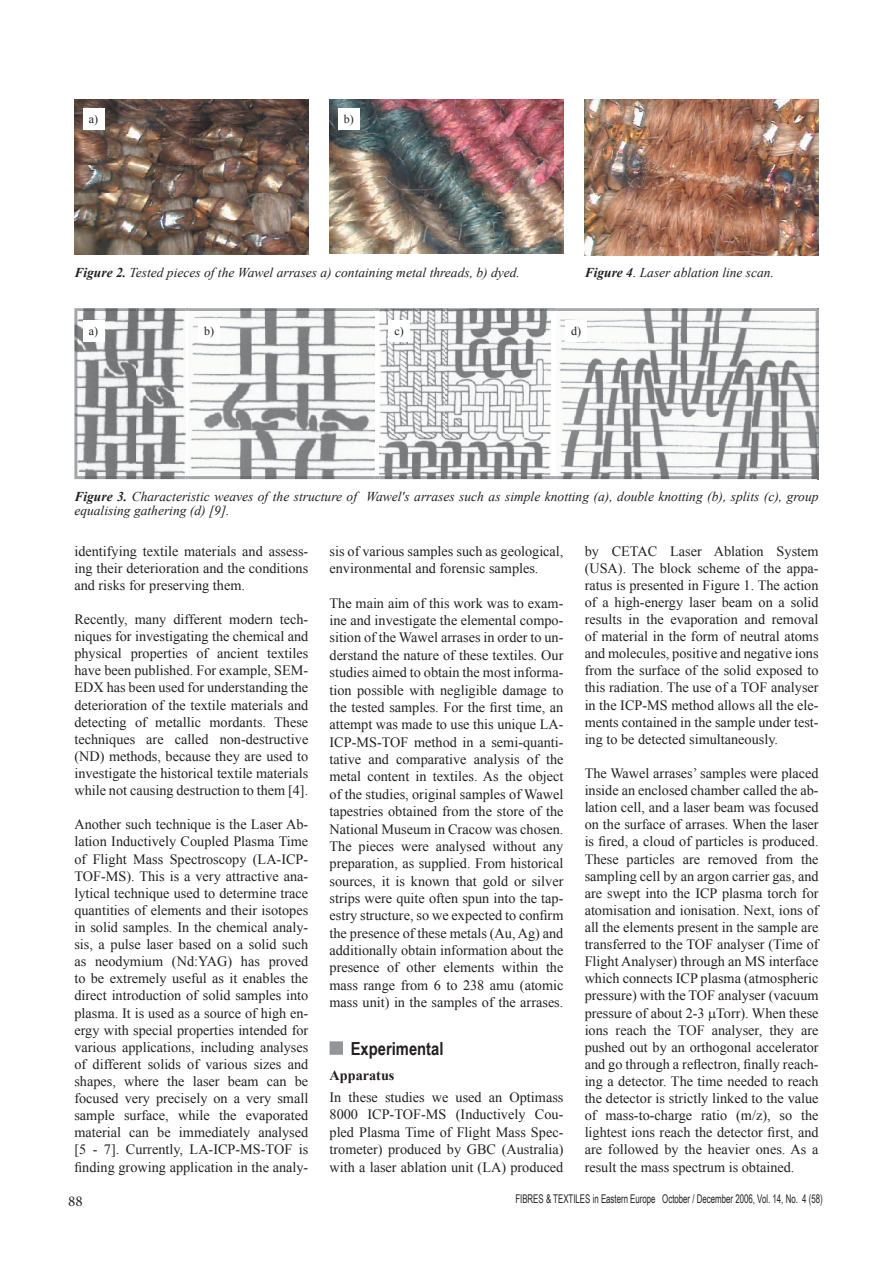
<style>
.page{position:relative;width:893px;height:1263px;background:#fff}
.page>*{position:absolute;margin:0;border:0;box-sizing:border-box;transform-origin:0 0}
.t1{font:700 18px "Arial Narrow";color:#231f20}
.t2{font:15px "Minion Pro";color:#231f20}
.t3{font:14.25px/17.1px "Times New Roman";color:#231f20;text-align:justify}
.t4{font:700 14.25px "Times New Roman";color:#231f20}
.t5{font:italic 13.5px/13.5px "Times New Roman";color:#231f20}
.t6{font:12px "Arial Narrow";color:#231f20;scale:.8 1}
.t7{font:12px "Times New Roman";color:#231f20}
.s1{font-weight:700}
.s2{color:#939598}
</style>
<div class="page">
<div style="left:330px;top:1041px;width:13px;height:14px;border:3px solid #939598"></div>
<img style="left:74px;top:100px;width:234px;height:154px">
<img style="left:330px;top:100px;width:233px;height:153px">
<img style="left:74px;top:308px;width:111px;height:171px">
<img style="left:189px;top:308px;width:186px;height:171px">
<img style="left:379px;top:308px;width:171px;height:171px">
<img style="left:556px;top:308px;width:263px;height:171px">
<img style="left:585px;top:100px;width:234px;height:155px">
<div style="left:83px;top:108px;width:21px;height:22px;background:#fff"></div>
<div style="left:338px;top:108px;width:21px;height:22px;background:#fff"></div>
<div style="left:83px;top:320px;width:21px;height:22px;background:#fff"></div>
<div style="left:198px;top:320px;width:22px;height:22px;background:#fff"></div>
<div style="left:389px;top:320px;width:21px;height:22px;background:#fff"></div>
<div style="left:566px;top:320px;width:21px;height:22px;background:#fff"></div>
<p class="t7" style="left:89px;top:111px;width:11px">a)</p>
<p class="t7" style="left:344px;top:111px;width:11px">b)</p>
<p class="t5" style="left:74px;top:266px;width:447px"><span class="s1">Figure 2.</span> Tested pieces of the Wawel arrases a) containing metal threads, b) dyed.</p>
<p class="t5" style="left:585px;top:266px;width:191px"><span class="s1">Figure 4</span>. Laser ablation line scan.</p>
<p class="t7" style="left:89px;top:323px;width:11px">a)</p>
<p class="t7" style="left:204px;top:323px;width:11px">b)</p>
<p class="t7" style="left:395px;top:323px;width:11px">c)</p>
<p class="t7" style="left:571px;top:323px;width:11px">d)</p>
<p class="t5" style="left:74px;top:490px;width:746px"><span class="s1">Figure 3.</span> Characteristic weaves of the structure of Wawel's arrases such as simple knotting (a), double knotting (b), splits (c), group equalising gathering (d) [9].</p>
<p class="t3" style="left:74px;top:542px;width:235px">identifying textile materials and assess&shy;ing their deterioration and the conditions and risks for preserving them.</p>
<p class="t3" style="left:74px;top:610px;width:235px">Recently, many different modern tech&shy;niques for investigating the chemical and physical properties of ancient textiles have been published. For example, SEM-EDX has been used for understanding the deterioration of the textile materials and detecting of metallic mordants. These techniques are called non-destructive (ND) methods, because they are used to investigate the historical textile materials while not causing destruction to them [4].</p>
<p class="t3" style="left:74px;top:816px;width:235px">Another such technique is the Laser Ab&shy;lation Inductively Coupled Plasma Time of Flight Mass Spectroscopy (LA-ICP-TOF-MS). This is a very attractive ana&shy;lytical technique used to determine trace quantities of elements and their isotopes in solid samples. In the chemical analy&shy;sis, a pulse laser based on a solid such as neodymium (Nd:YAG) has proved to be extremely useful as it enables the direct introduction of solid samples into plasma. It is used as a source of high en&shy;ergy with special properties intended for various applications, including analyses of different solids of various sizes and shapes, where the laser beam can be focused very precisely on a very small sample surface, while the evaporated material can be immediately analysed [5 - 7]. Currently, LA-ICP-MS-TOF is finding growing application in the analy-</p>
<p class="t3" style="left:330px;top:542px;width:235px">sis of various samples such as geological, environmental and forensic samples.</p>
<p class="t3" style="left:330px;top:594px;width:235px">The main aim of this work was to exam&shy;ine and investigate the elemental compo&shy;sition of the Wawel arrases in order to un&shy;derstand the nature of these textiles. Our studies aimed to obtain the most informa&shy;tion possible with negligible damage to the tested samples. For the first time, an attempt was made to use this unique LA-ICP-MS-TOF method in a semi-quanti&shy;tative and comparative analysis of the metal content in textiles. As the object of the studies, original samples of Wawel tapestries obtained from the store of the National Museum in Cracow was chosen.<br>The pieces were analysed without any preparation, as supplied. From historical sources, it is known that gold or silver strips were quite often spun into the tap&shy;estry structure, so we expected to confirm the presence of these metals (Au, Ag) and additionally obtain information about the presence of other elements within the mass range from 6 to 238 amu (atomic mass unit) in the samples of the arrases.</p>
<p class="t1" style="left:330px;top:1034px;width:115px"><span class="s2">■</span> Experimental</p>
<p class="t4" style="left:330px;top:1066px;width:66px">Apparatus</p>
<p class="t3" style="left:330px;top:1088px;width:235px">In these studies we used an Optimass 8000 ICP-TOF-MS (Inductively Cou&shy;pled Plasma Time of Flight Mass Spec&shy;trometer) produced by GBC (Australia) with a laser ablation unit (LA) produced</p>
<p class="t3" style="left:585px;top:542px;width:235px">by CETAC Laser Ablation System (USA). The block scheme of the appa&shy;ratus is presented in Figure 1. The action of a high-energy laser beam on a solid results in the evaporation and removal of material in the form of neutral atoms and molecules, positive and negative ions from the surface of the solid exposed to this radiation. The use of a TOF analyser in the ICP-MS method allows all the ele&shy;ments contained in the sample under test&shy;ing to be detected simultaneously.</p>
<p class="t3" style="left:585px;top:764px;width:235px">The Wawel arrases’ samples were placed inside an enclosed chamber called the ab&shy;lation cell, and a laser beam was focused on the surface of arrases. When the laser is fired, a cloud of particles is produced.<br>These particles are removed from the sampling cell by an argon carrier gas, and are swept into the ICP plasma torch for atomisation and ionisation. Next, ions of all the elements present in the sample are transferred to the TOF analyser (Time of Flight Analyser) through an MS interface which connects ICP plasma (atmospheric pressure) with the TOF analyser (vacuum pressure of about 2-3 Torr). When these ions reach the TOF analyser, they are pushed out by an orthogonal accelerator and go through a reflectron, finally reach&shy;ing a detector. The time needed to reach the detector is strictly linked to the value of mass-to-charge ratio (m/z), so the lightest ions reach the detector first, and are followed by the heavier ones. As a result the mass spectrum is obtained.</p>
<p class="t2" style="left:68px;top:1192px;width:16px">88</p>
<p class="t6" style="left:515px;top:1190px;width:386px">FIBRES &amp; TEXTILES in Eastern Europe October / December 2006, Vol. 14, No. 4 (58)</p>
</div>
